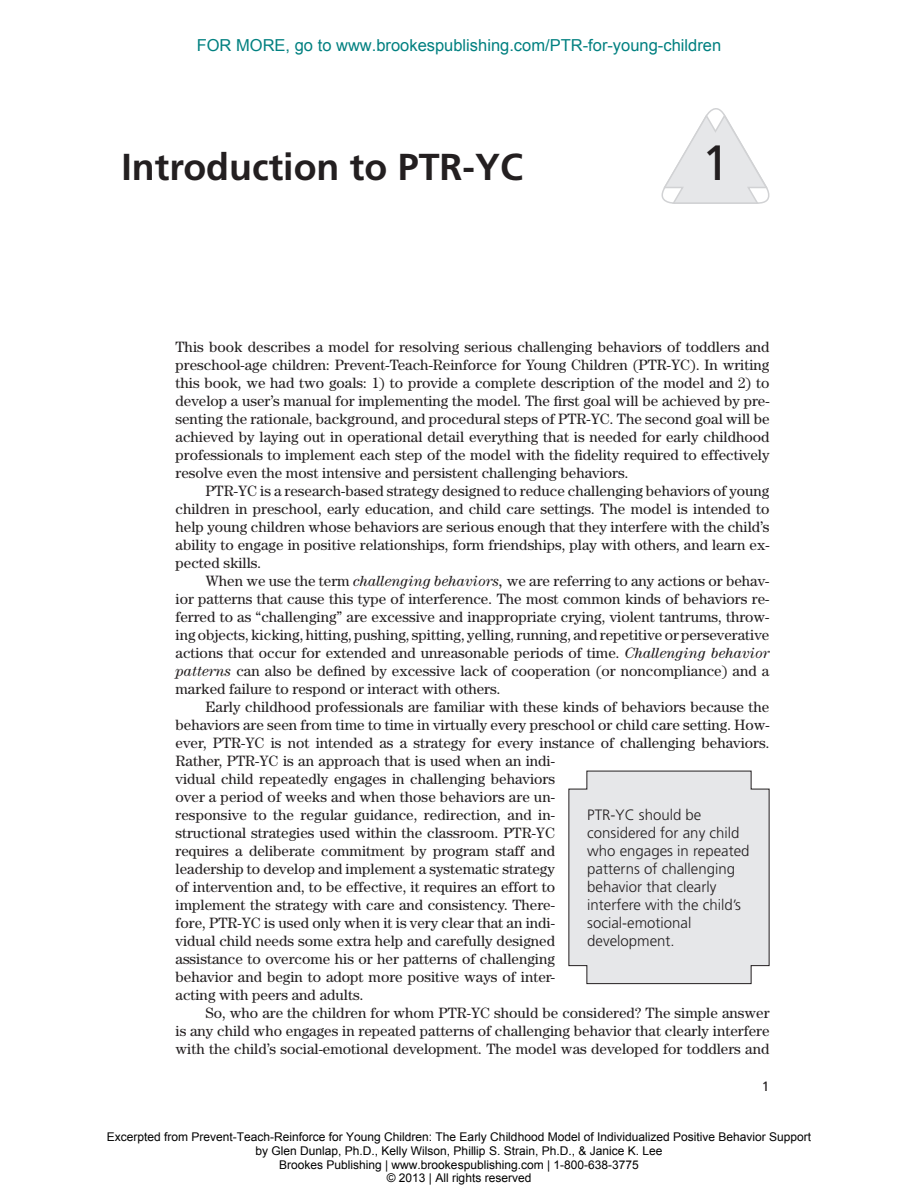
<style>
.page{position:relative;width:918px;height:1188px;background:#fff}
.page>*{position:absolute;margin:0;border:0;box-sizing:border-box;transform-origin:0 0}
.t1{font:49.5px "Frutiger";color:#231f20}
.t2{font:700 37.5px "Frutiger";color:#231f20}
.t3{font:16.5px "Arial";color:#008080}
.t4{font:15px/18px "Century";color:#231f20;text-align:justify}
.t5{font:300 15px/18px "Frutiger";color:#231f20}
.t6{font:13.5px "Frutiger";color:#231f20}
.t7{font:12px/13.6px "Arial";color:#000;text-align:center}
.s1{font-style:italic}
</style>
<div class="page">
<svg style="left:661px;top:108px;width:109px;height:96px"></svg>
<div style="left:568px;top:770px;width:202px;height:214px;background:#e6e7e9"></div>
<p class="t3" style="left:197px;top:36px;width:526px">FOR MORE, go to www.brookespublishing.com/PTR-for-young-children</p>
<h2 class="t2" style="left:122px;top:145px;width:403px">Introduction to PTR-YC</h2>
<h1 class="t1" style="left:702px;top:134px;width:29px">1</h1>
<p class="t4" style="left:176px;top:338px;width:596px">This book describes a model for resolving serious challenging behaviors of toddlers and preschool-age children: Prevent-Teach-Reinforce for Young Children (PTR-YC). In writing this book, we had two goals: 1) to provide a complete description of the model and 2) to develop a user’s manual for implementing the model. The first goal will be achieved by pre&shy;senting the rationale, background, and procedural steps of PTR-YC. The second goal will be achieved by laying out in operational detail everything that is needed for early childhood professionals to implement each step of the model with the fidelity required to effectively resolve even the most intensive and persistent challenging behaviors.</p>
<p class="t4" style="left:176px;top:482px;width:596px;text-indent:30px">PTR-YC is a research-based strategy designed to reduce challenging behaviors of young children in preschool, early education, and child care settings. The model is intended to help young children whose behaviors are serious enough that they interfere with the child’s ability to engage in positive relationships, form friendships, play with others, and learn ex&shy;pected skills.</p>
<p class="t4" style="left:176px;top:572px;width:596px;text-indent:30px">When we use the term <span class="s1">challenging behaviors,</span> we are referring to any actions or behav&shy;ior patterns that cause this type of interference. The most common kinds of behaviors re&shy;ferred to as “challenging” are excessive and inappropriate crying, violent tantrums, throw&shy;ing objects, kicking, hitting, pushing, spitting, yelling, running, and repetitive or perseverative actions that occur for extended and unreasonable periods of time. <span class="s1">Challenging behavior patterns</span> can also be defined by excessive lack of cooperation (or noncompliance) and a marked failure to respond or interact with others.</p>
<p class="t4" style="left:176px;top:698px;width:596px;text-align:left;text-indent:30px">Early childhood professionals are familiar with these kinds of behaviors because the behaviors are seen from time to time in virtually every preschool or child care setting. How&shy;ever, PTR-YC is not intended as a strategy for every instance of challenging behaviors.<br>Rather, PTR-YC is an approach that is used when an indi-<br>vidual child repeatedly engages in challenging behaviors<br>over a period of weeks and when those behaviors are un-<br>responsive to the regular guidance, redirection, and in-<br>structional strategies used within the classroom. PTR-YC<br>requires a deliberate commitment by program staff and<br>leadership to develop and implement a systematic strategy<br>of intervention and, to be effective, it requires an effort to<br>implement the strategy with care and consistency. There-<br>fore, PTR-YC is used only when it is very clear that an indi-<br>vidual child needs some extra help and carefully designed<br>assistance to overcome his or her patterns of challenging<br>behavior and begin to adopt more positive ways of inter-<br>acting with peers and adults.</p>
<p class="t4" style="left:176px;top:1004px;width:596px;text-indent:30px">So, who are the children for whom PTR-YC should be considered? The simple answer is any child who engages in repeated patterns of challenging behavior that clearly interfere with the child’s social-emotional development. The model was developed for toddlers and</p>
<p class="t5" style="left:587px;top:806px;width:164px">PTR-YC should be considered for any child who engages in repeated patterns of challenging behavior that clearly interfere with the child’s social-emotional development.</p>
<p class="t6" style="left:762px;top:1078px;width:9px">1</p>
<p class="t7" style="left:107px;top:1130px;width:706px">Excerpted from Prevent-Teach-Reinforce for Young Children: The Early Childhood Model of Individualized Positive Behavior Support by Glen Dunlap, Ph.D., Kelly Wilson, Phillip S. Strain, Ph.D., &amp; Janice K. Lee<br>Brookes Publishing | www.brookespublishing.com | 1-800-638-3775<br>© 2013 | All rights reserved</p>
</div>
